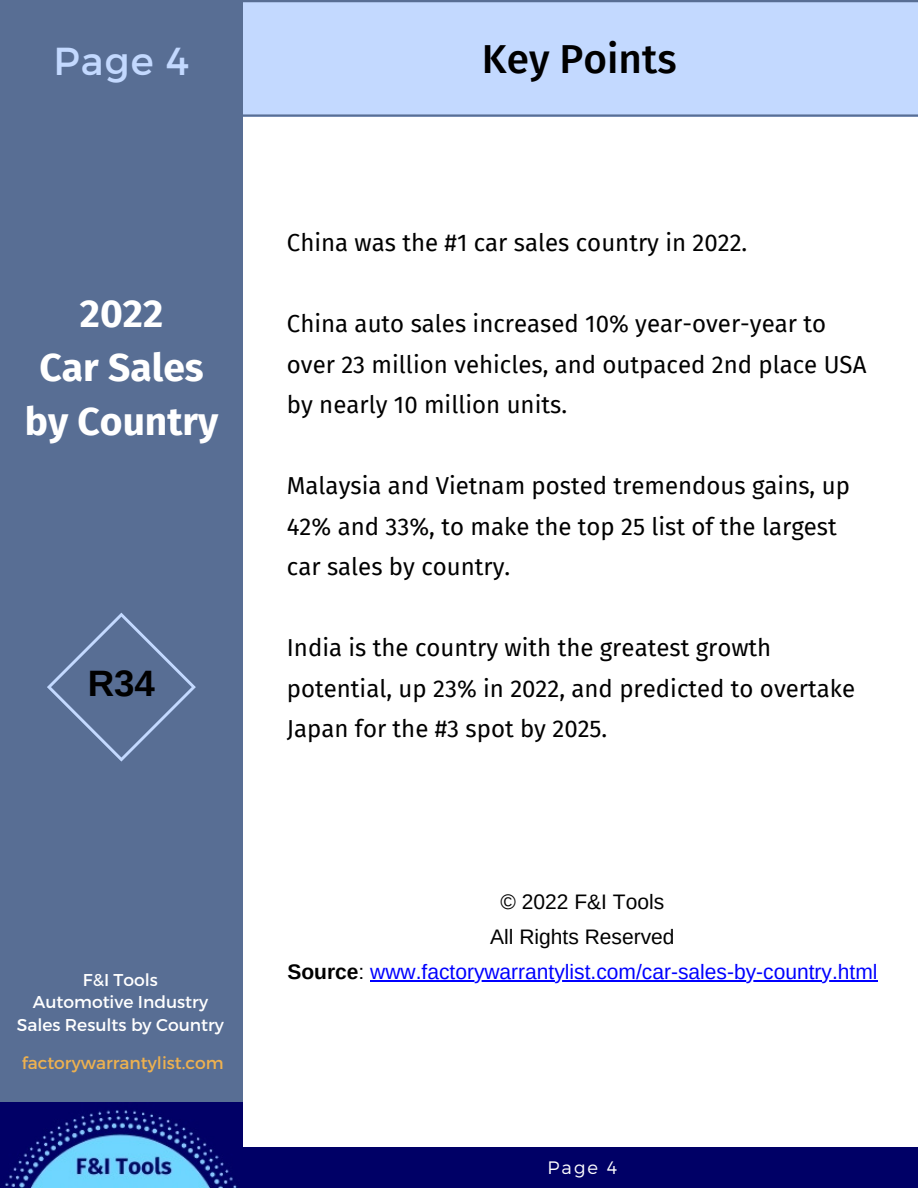
<style>
.page{position:relative;width:918px;height:1188px;background:#fff}
.page>*{position:absolute;margin:0;border:0;box-sizing:border-box;transform-origin:0 0}
.t1{font:500 40.5px "Fira Sans";color:#000}
.t2{font:700 39px/54px "Fira Sans";color:#fff;text-align:center}
.t3{font:39px "Montserrat";color:#c3d9ff}
.t4{font:700 36.75px "Arimo";color:#000}
.t5{font:24px/40.5px "Fira Sans";color:#000}
.t6{font:21px/34.8px "Arimo";color:#00f;text-align:center}
.t7{font:300 18px "Montserrat";color:#fff}
.t8{font:17.1px "Montserrat";color:#fff}
.t9{font:17.1px "Montserrat";color:#eeb14f}
.s1{color:#000}
.s2{font-weight:700;color:#000}
</style>
<div class="page">
<div style="left:243px;top:0;width:675px;height:117px;background:#c3d9ff"></div>
<div style="left:0;top:0;width:243px;height:1188px;background:#586e94"></div>
<hr style="left:241px;top:114px;width:677px;height:3px;background:#586e94">
<hr style="left:241px;top:0;width:677px;height:2px;background:#586e94">
<img style="left:0;top:1102px;width:243px;height:86px">
<div style="left:241px;top:1148px;width:677px;height:40px;background:#006"></div>
<hr style="left:370px;top:980px;width:508px;height:1px;background:#00f">
<svg style="left:47px;top:612px;width:149px;height:150px"></svg>
<h2 class="t3" style="left:53px;top:36px;width:137px">Page 4</h2>
<p class="t2" style="left:25px;top:286px;width:195px">2022<br>Car Sales by Country</p>
<p class="t4" style="left:88px;top:663px;width:69px">R34</p>
<p class="t8" style="left:83px;top:969px;width:77px">F&amp;I Tools</p>
<h3 class="t8" style="left:33px;top:991px;width:177px">Automotive Industry</h3>
<h2 class="t8" style="left:17px;top:1013px;width:209px">Sales Results by Country</h2>
<h1 class="t9" style="left:22px;top:1051px;width:203px">factorywarrantylist.com</h1>
<p class="t1" style="left:482px;top:35px;width:196px">Key Points</p>
<h4 class="t5" style="left:287px;top:223px;width:462px">China was the #1 car sales country in 2022.</h4>
<h4 class="t5" style="left:287px;top:304px;width:581px">China auto sales increased 10% year-over-year to over 23 million vehicles, and outpaced 2nd place USA by nearly 10 million units.</h4>
<h4 class="t5" style="left:287px;top:466px;width:565px">Malaysia and Vietnam posted tremendous gains, up<br>42% and 33%, to make the top 25 list of the largest car sales by country.</h4>
<h5 class="t5" style="left:287px;top:628px;width:570px">India is the country with the greatest growth potential, up 23% in 2022, and predicted to overtake<br>Japan for the #3 spot by 2025.</h5>
<p class="t6" style="left:287px;top:885px;width:592px"><span class="s1">© 2022 F&amp;I Tools<br>All Rights Reserved<br></span><span class="s2">Source</span><span class="s1">:</span> www.factorywarrantylist.com/car-sales-by-country.html</p>
<h4 class="t7" style="left:548px;top:1155px;width:71px">Page 4</h4>
</div>
